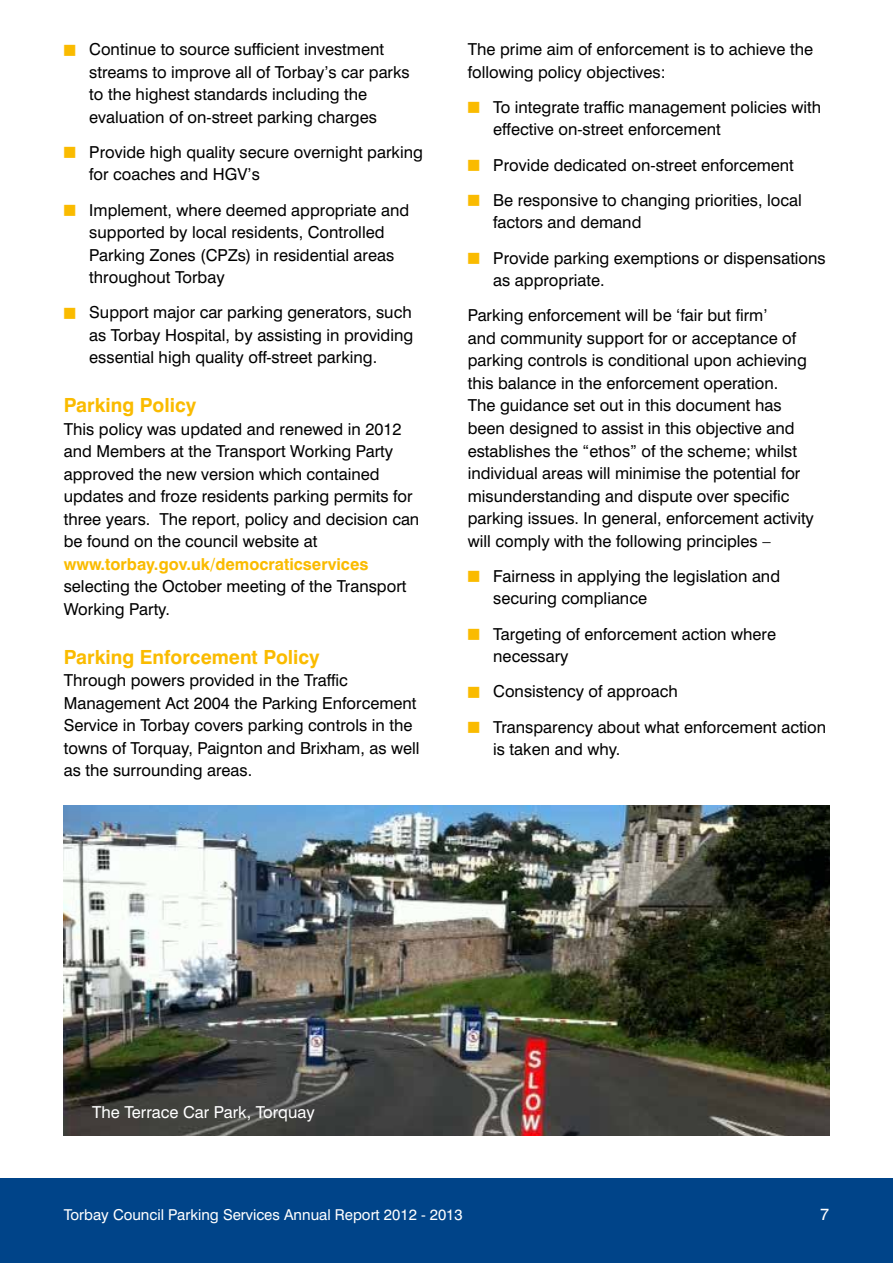
<style>
.page{position:relative;width:893px;height:1263px;background:#fff}
.page>*{position:absolute;margin:0;border:0;box-sizing:border-box;transform-origin:0 0}
.t1{font:700 19.5px "Swiss 721 BT";color:#fabb00}
.t2{font:16.5px/22.5px "Swiss 721 BT";color:#000}
.t3{font:700 16.5px "Swiss 721 BT";color:#fabb00}
.t4{font:16.5px "Swiss 721 BT";color:#fff}
.t5{font:15px "Swiss 721 BT";color:#fff}
</style>
<div class="page">
<div style="left:0;top:1178px;width:893px;height:85px;background:#004489"></div>
<img style="left:64px;top:805px;width:765px;height:330px">
<p class="t2" style="left:89px;top:38px;width:322px">Continue to source sufficient investment streams to improve all of Torbay’s car parks to the highest standards including the evaluation of on-street parking charges</p>
<p class="t2" style="left:89px;top:141px;width:335px">Provide high quality secure overnight parking for coaches and HGV’s</p>
<p class="t2" style="left:89px;top:198px;width:321px">Implement, where deemed appropriate and supported by local residents, Controlled Parking Zones (CPZs) in residential areas throughout Torbay</p>
<p class="t2" style="left:89px;top:301px;width:325px;text-align:justify">Support major car parking generators, such as Torbay Hospital, by assisting in providing essential high quality off-street parking.</p>
<p class="t1" style="left:64px;top:393px;width:134px">Parking Policy</p>
<p class="t2" style="left:64px;top:418px;width:357px">This policy was updated and renewed in 2012 and Members at the Transport Working Party approved the new version which contained updates and froze residents parking permits for three years. The report, policy and decision can be found on the council website at</p>
<p class="t3" style="left:64px;top:554px;width:306px">www.torbay.gov.uk/democraticservices</p>
<p class="t2" style="left:64px;top:575px;width:344px">selecting the October meeting of the Transport<br>Working Party.</p>
<p class="t1" style="left:64px;top:645px;width:257px">Parking Enforcement Policy</p>
<p class="t2" style="left:64px;top:669px;width:357px">Through powers provided in the Traffic Management Act 2004 the Parking Enforcement Service in Torbay covers parking controls in the towns of Torquay, Paignton and Brixham, as well as the surrounding areas.</p>
<p class="t2" style="left:468px;top:38px;width:347px">The prime aim of enforcement is to achieve the following policy objectives:</p>
<p class="t2" style="left:493px;top:96px;width:329px">To integrate traffic management policies with effective on-street enforcement</p>
<p class="t2" style="left:493px;top:147px;width:310px;line-height:35.2px">Provide dedicated on-street enforcement<br>Be responsive to changing priorities, local</p>
<p class="t2" style="left:493px;top:205px;width:334px;line-height:35.2px">factors and demand<br>Provide parking exemptions or dispensations</p>
<p class="t2" style="left:468px;top:263px;width:301px;line-height:35.2px;text-indent:26px">as appropriate.<br>Parking enforcement will be ‘fair but firm’</p>
<p class="t2" style="left:468px;top:327px;width:348px">and community support for or acceptance of parking controls is conditional upon achieving this balance in the enforcement operation.<br>The guidance set out in this document has been designed to assist in this objective and establishes the “ethos” of the scheme; whilst individual areas will minimise the potential for misunderstanding and dispute over specific parking issues. In general, enforcement activity will comply with the following principles –</p>
<p class="t2" style="left:493px;top:564px;width:288px">Fairness in applying the legislation and securing compliance</p>
<p class="t2" style="left:493px;top:622px;width:284px">Targeting of enforcement action where necessary</p>
<p class="t2" style="left:493px;top:674px;width:334px;line-height:35.2px">Consistency of approach<br>Transparency about what enforcement action</p>
<p class="t2" style="left:493px;top:738px;width:126px">is taken and why.</p>
<p class="t4" style="left:92px;top:1102px;width:224px">The Terrace Car Park, Torquay</p>
<p class="t5" style="left:64px;top:1206px;width:400px">Torbay Council Parking Services Annual Report 2012 - 2013</p>
<p class="t4" style="left:820px;top:1204px;width:11px">7</p>
</div>
